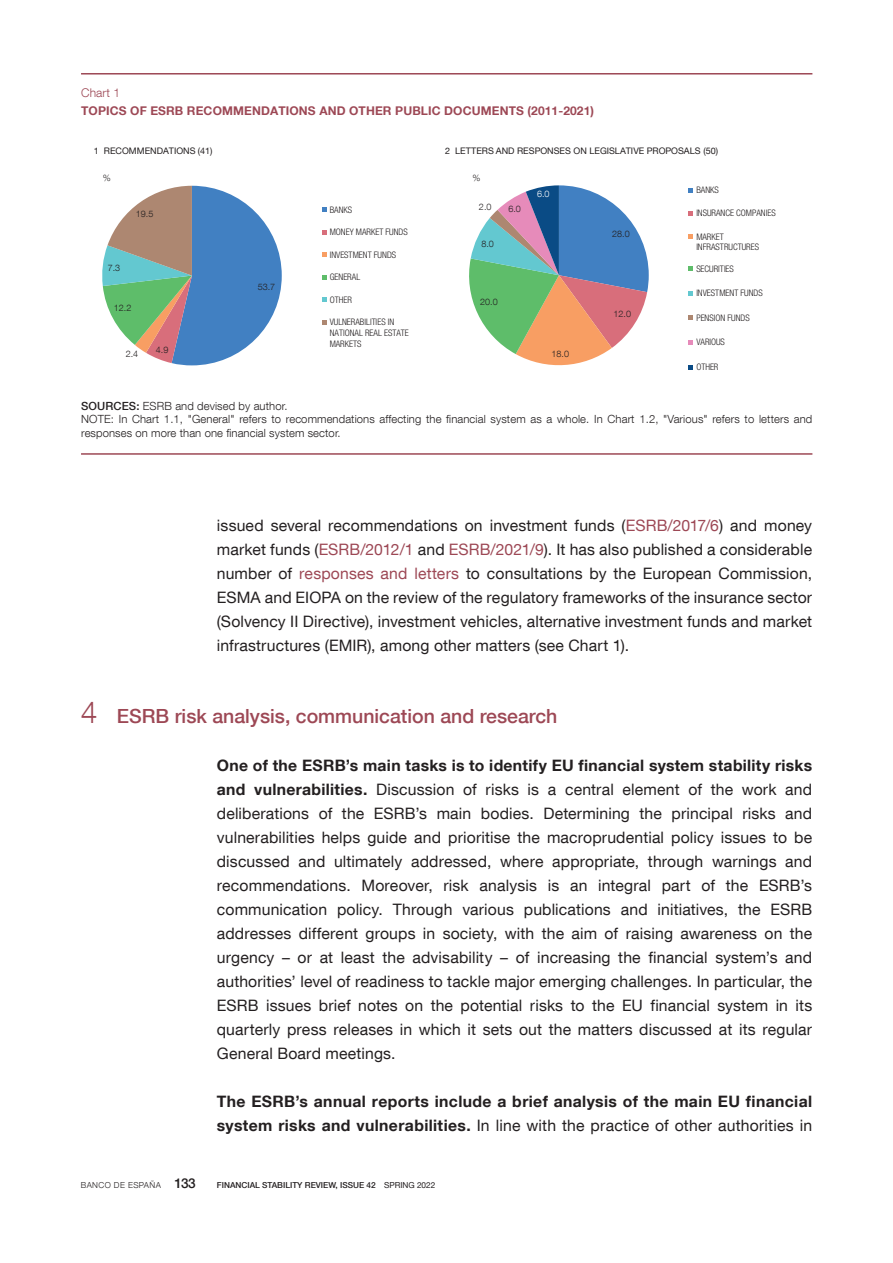
<style>
.page{position:relative;width:893px;height:1263px;background:#fff}
.page>*{position:absolute;margin:0;border:0;box-sizing:border-box;transform-origin:0 0}
.Ladillo_1{font:500 19.5px "Bd E Neue Helvetica";color:#9d4855}
.Texto_capítulo{font:15.75px/24px "Bd E Neue Helvetica";letter-spacing:.01em;color:#231f20;text-align:justify}
.Texto_capítulo-2{font:700 15.75px/24px "Bd E Neue Helvetica";letter-spacing:.025em;color:#231f20}
.t1{font:700 12px "Bd E Neue Helvetica";letter-spacing:.01em;color:#9d4855}
.t2{font:300 12px "Bd E Neue Helvetica";letter-spacing:.01em;color:#9d4855}
.t3{font:300 11.25px/13.5px "Bd E Neue Helvetica";letter-spacing:.01em;color:#231f20}
.t4{font:300 condensed 9px/10.8px "Bd E Neue Helvetica";color:#231f20}
.t5{font:9px "Bd E Neue Helvetica";color:#231f20}
.t6{font:300 9px "Bd E Neue Helvetica";letter-spacing:.005em;color:#231f20}
.t7{font:300 9px "Bd E Neue Helvetica";color:#fff}
.t8{font:500 8.25px "Bd E Neue Helvetica";color:#231f20}
.t9{font:300 8.25px "Bd E Neue Helvetica";letter-spacing:.05em;color:#231f20}
.s1{font-weight:500}
.s2{color:#9d4855}
.s3{font-weight:300;font-size:30px}
.s4{font-weight:700}
.s5{font-weight:400}
.s6{font-weight:500;font-size:13.5px}
</style>
<div class="page">
<hr style="left:81px;top:73px;width:731px;height:2px;background:#9d4855">
<hr style="left:81px;top:453px;width:731px;height:2px;background:#9d4855">
<svg style="left:102px;top:186px;width:180px;height:179px"></svg>
<svg style="left:322px;top:208px;width:5px;height:4px"></svg>
<svg style="left:322px;top:230px;width:5px;height:5px"></svg>
<svg style="left:322px;top:253px;width:5px;height:4px"></svg>
<svg style="left:322px;top:275px;width:5px;height:5px"></svg>
<svg style="left:322px;top:298px;width:5px;height:4px"></svg>
<svg style="left:322px;top:320px;width:5px;height:5px"></svg>
<svg style="left:469px;top:185px;width:180px;height:181px"></svg>
<svg style="left:688px;top:188px;width:5px;height:5px"></svg>
<svg style="left:688px;top:211px;width:5px;height:5px"></svg>
<svg style="left:688px;top:234px;width:5px;height:5px"></svg>
<svg style="left:688px;top:267px;width:5px;height:4px"></svg>
<svg style="left:688px;top:291px;width:5px;height:5px"></svg>
<svg style="left:688px;top:316px;width:5px;height:4px"></svg>
<svg style="left:688px;top:340px;width:5px;height:5px"></svg>
<svg style="left:688px;top:365px;width:5px;height:4px"></svg>
<p class="t2" style="left:81px;top:85px;width:41px">Chart 1</p>
<p class="t1" style="left:81px;top:103px;width:514px">TOPICS OF ESRB RECOMMENDATIONS AND OTHER PUBLIC DOCUMENTS (2011-2021)</p>
<p class="t5" style="left:94px;top:145px;width:120px">1 RECOMMENDATIONS (41)</p>
<p class="t5" style="left:445px;top:145px;width:274px">2 LETTERS AND RESPONSES ON LEGISLATIVE PROPOSALS (50)</p>
<p class="t6" style="left:103px;top:172px;width:10px">%</p>
<p class="t6" style="left:473px;top:172px;width:10px">%</p>
<p class="t6" style="left:136px;top:209px;width:19px">19.5</p>
<p class="t6" style="left:108px;top:263px;width:14px">7.3</p>
<p class="t6" style="left:114px;top:302px;width:19px">12.2</p>
<p class="t6" style="left:126px;top:348px;width:14px">2.4</p>
<p class="t6" style="left:156px;top:345px;width:14px">4.9</p>
<p class="t6" style="left:258px;top:282px;width:19px">53.7</p>
<p class="t4" style="left:330px;top:204px;width:24px">BANKS</p>
<p class="t4" style="left:330px;top:227px;width:80px">MONEY MARKET FUNDS</p>
<p class="t4" style="left:330px;top:249px;width:68px">INVESTMENT FUNDS</p>
<p class="t4" style="left:330px;top:272px;width:32px">GENERAL</p>
<p class="t4" style="left:330px;top:294px;width:24px">OTHER</p>
<p class="t4" style="left:330px;top:317px;width:81px">VULNERABILITIES IN<br>NATIONAL REAL ESTATE<br>MARKETS</p>
<p class="t6" style="left:479px;top:202px;width:14px">2.0</p>
<p class="t6" style="left:508px;top:204px;width:14px">6.0</p>
<p class="t6" style="left:481px;top:238px;width:14px">8.0</p>
<p class="t6" style="left:480px;top:296px;width:19px">20.0</p>
<p class="t7" style="left:537px;top:189px;width:14px">6.0</p>
<p class="t6" style="left:551px;top:349px;width:19px">18.0</p>
<p class="t6" style="left:612px;top:229px;width:19px">28.0</p>
<p class="t6" style="left:614px;top:308px;width:19px">12.0</p>
<p class="t4" style="left:696px;top:185px;width:24px">BANKS</p>
<p class="t4" style="left:696px;top:208px;width:81px">INSURANCE COMPANIES</p>
<p class="t4" style="left:696px;top:231px;width:64px">MARKET<br>INFRASTRUCTURES</p>
<p class="t4" style="left:696px;top:263px;width:39px">SECURITIES</p>
<p class="t4" style="left:696px;top:288px;width:68px">INVESTMENT FUNDS</p>
<p class="t4" style="left:696px;top:312px;width:55px">PENSION FUNDS</p>
<p class="t4" style="left:696px;top:337px;width:30px">VARIOUS</p>
<p class="t4" style="left:696px;top:361px;width:24px">OTHER</p>
<p class="t3" style="left:81px;top:399px;width:733px"><span class="s1">SOURCES:</span> ESRB and devised by author.<br>NOTE: In Chart 1.1, "General" refers to recommendations affecting the financial system as a whole. In Chart 1.2, "Various" refers to letters and responses on more than one financial system sector.</p>
<p class="Texto_capítulo" style="left:217px;top:513px;width:597px">issued several recommendations on investment funds (<span class="s2">ESRB/2017/6</span>) and money market funds (<span class="s2">ESRB/2012/1</span> and <span class="s2">ESRB/2021/9</span>). It has also published a considerable number of <span class="s2">responses and letters</span> to consultations by the European Commission, ESMA and EIOPA on the review of the regulatory frameworks of the insurance sector (Solvency II Directive), investment vehicles, alternative investment funds and market infrastructures (EMIR), among other matters (see Chart 1).</p>
<h3 class="Ladillo_1" style="left:81px;top:704px;width:478px"><span class="s3">4</span> ESRB risk analysis, communication and research</h3>
<p class="Texto_capítulo" style="left:217px;top:753px;width:597px"><span class="s4">One of the ESRB’s main tasks is to identify EU financial system stability risks and vulnerabilities.</span> Discussion of risks is a central element of the work and deliberations of the ESRB’s main bodies. Determining the principal risks and vulnerabilities helps guide and prioritise the macroprudential policy issues to be discussed and ultimately addressed, where appropriate, through warnings and recommendations. Moreover, risk analysis is an integral part of the ESRB’s communication policy. Through various publications and initiatives, the ESRB addresses different groups in society, with the aim of raising awareness on the urgency – or at least the advisability – of increasing the financial system’s and authorities’ level of readiness to tackle major emerging challenges. In particular, the ESRB issues brief notes on the potential risks to the EU financial system in its quarterly press releases in which it sets out the matters discussed at its regular General Board meetings.</p>
<p class="Texto_capítulo-2" style="left:217px;top:1089px;width:597px">The ESRB’s annual reports include a brief analysis of the main EU financial system risks and vulnerabilities. <span class="s5">In line with the practice of other authorities in</span></p>
<p class="t9" style="left:81px;top:1180px;width:116px">BANCO DE ESPAÑA <span class="s6">133</span></p>
<p class="t8" style="left:217px;top:1180px;width:220px">FINANCIAL STABILITY REVIEW, ISSUE 42 <span class="s5">SPRING 2022</span></p>
</div>
